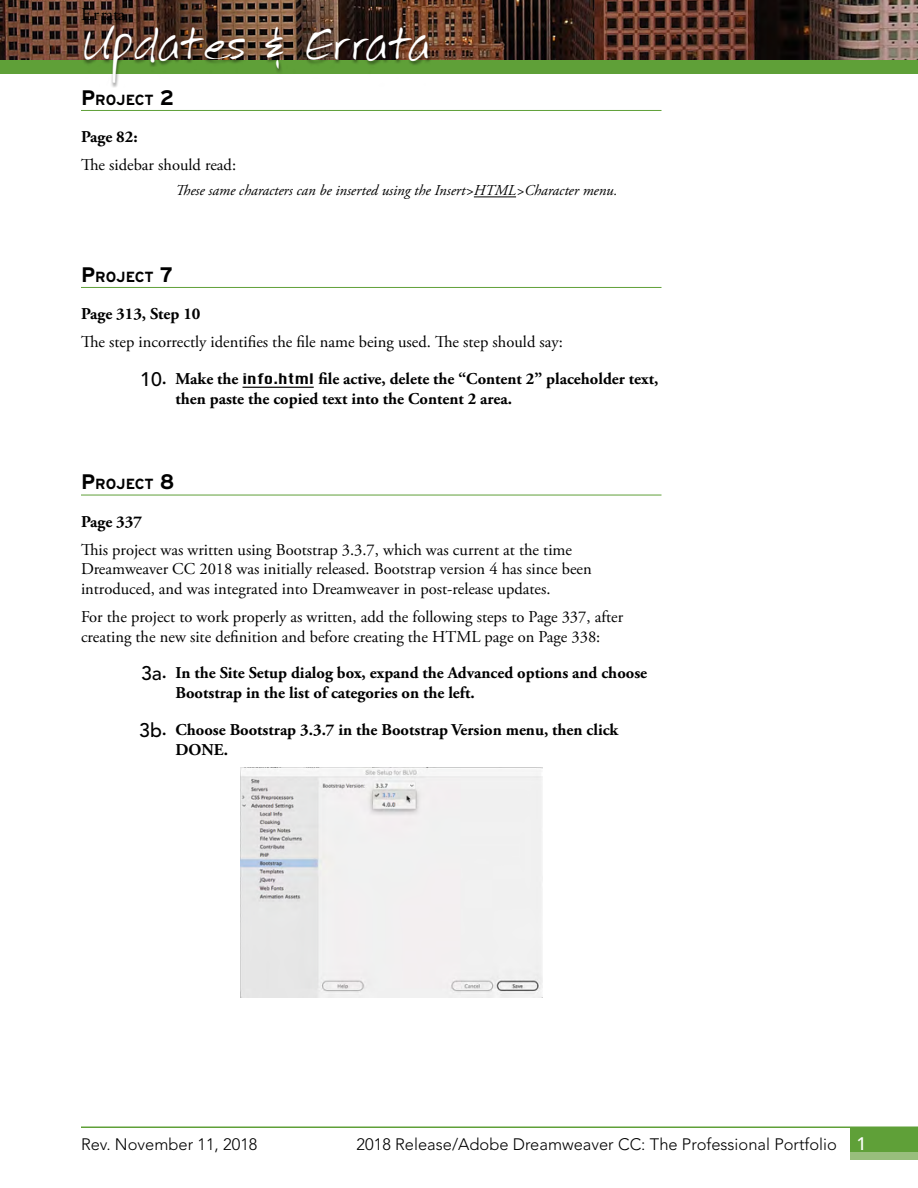
<style>
.page{position:relative;width:918px;height:1188px;background:#fff}
.page>*{position:absolute;margin:0;border:0;box-sizing:border-box;transform-origin:0 0}
.t1{font:45px "Victors Hand";letter-spacing:.02em;color:#fff}
.t2{font:18px "Adobe Garamond Pro";color:#000}
.t3{font:16.5px/19.5px "Adobe Garamond Pro";color:#000}
.t4{font:700 16.5px/19.8px "Adobe Garamond Pro";color:#000}
.t5{font:300 16.5px "Avenir";color:#000}
.t6{font:italic 15px "Adobe Garamond Pro";color:#000}
.t7{font:700 14.7px "Interstate";letter-spacing:-.005em;color:#000}
.s1{font-size:21px}
.s2{font-family:"Avenir";font-weight:500;font-size:19.5px}
.s3{font-family:"ATC Chicago";font-weight:400;font-size:14.25px}
.s4{font-weight:500;font-size:18px;color:#fff}
</style>
<div class="page">
<img style="left:0;top:0;width:918px;height:61px">
<div style="left:0;top:61px;width:918px;height:13px;background:#5fa038"></div>
<div style="left:80px;top:7px;width:49px;height:17px;background:#000;opacity:.5"></div>
<hr style="left:81px;top:1126px;width:837px;height:2px;background:#5fa038">
<div style="left:850px;top:1127px;width:68px;height:33px;background:#5fa038"></div>
<div style="left:850px;top:1152px;width:68px;height:8px;background:#98be7c"></div>
<div style="left:82px;top:25px;width:351px;height:63px;background:#000;opacity:.5"></div>
<hr style="left:81px;top:110px;width:581px;height:1px;background:#5fa038">
<hr style="left:474px;top:197px;width:42px;height:1px;background:#000">
<hr style="left:81px;top:287px;width:581px;height:1px;background:#5fa038">
<hr style="left:243px;top:387px;width:71px;height:1px;background:#000">
<hr style="left:81px;top:495px;width:581px;height:1px;background:#5fa038">
<img style="left:240px;top:767px;width:303px;height:231px">
<p class="t2" style="left:81px;top:3px;width:45px">Errata</p>
<h1 class="t1" style="left:81px;top:18px;width:349px">Updates &amp; Errata</h1>
<p class="t7" style="left:81px;top:91px;width:95px"><span class="s1">P</span>ROJECT <span class="s1">2</span></p>
<p class="t4" style="left:81px;top:127px;width:58px">Page 82:</p>
<p class="t3" style="left:81px;top:156px;width:157px">The sidebar should read:</p>
<p class="t6" style="left:176px;top:182px;width:444px">These same characters can be inserted using the Insert&gt;HTML&gt;Character menu.</p>
<p class="t7" style="left:81px;top:268px;width:94px"><span class="s1">P</span>ROJECT <span class="s1">7</span></p>
<p class="t4" style="left:81px;top:304px;width:121px">Page 313, Step 10</p>
<p class="t3" style="left:81px;top:333px;width:483px">The step incorrectly identifies the file name being used. The step should say:</p>
<p class="t4" style="left:175px;top:369px;width:484px;text-indent:-35px"><span class="s2">10</span>. Make the <span class="s3">info.html</span> file active, delete the “Content 2” placeholder text, then paste the copied text into the Content 2 area.</p>
<p class="t7" style="left:81px;top:476px;width:95px"><span class="s1">P</span>ROJECT <span class="s1">8</span></p>
<p class="t4" style="left:81px;top:512px;width:62px">Page 337</p>
<p class="t3" style="left:81px;top:541px;width:512px">This project was written using Bootstrap 3.3.7, which was current at the time<br>Dreamweaver CC 2018 was initially released. Bootstrap version 4 has since been introduced, and was integrated into Dreamweaver in post-release updates.</p>
<p class="t3" style="left:81px;top:608px;width:544px">For the project to work properly as written, add the following steps to Page 337, after creating the new site definition and before creating the HTML page on Page 338:</p>
<p class="t4" style="left:175px;top:664px;width:473px;text-indent:-34px"><span class="s2">3a</span>. In the Site Setup dialog box, expand the Advanced options and choose<br>Bootstrap in the list of categories on the left.</p>
<p class="t4" style="left:175px;top:720px;width:444px;text-indent:-36px"><span class="s2">3b</span>. Choose Bootstrap 3.3.7 in the Bootstrap Version menu, then click<br>DONE.</p>
<p class="t5" style="left:81px;top:1134px;width:178px">Rev. November 11, 2018</p>
<p class="t5" style="left:357px;top:1134px;width:511px">2018 Release/Adobe Dreamweaver CC: The Professional Portfolio <span class="s4">1</span></p>
</div>
